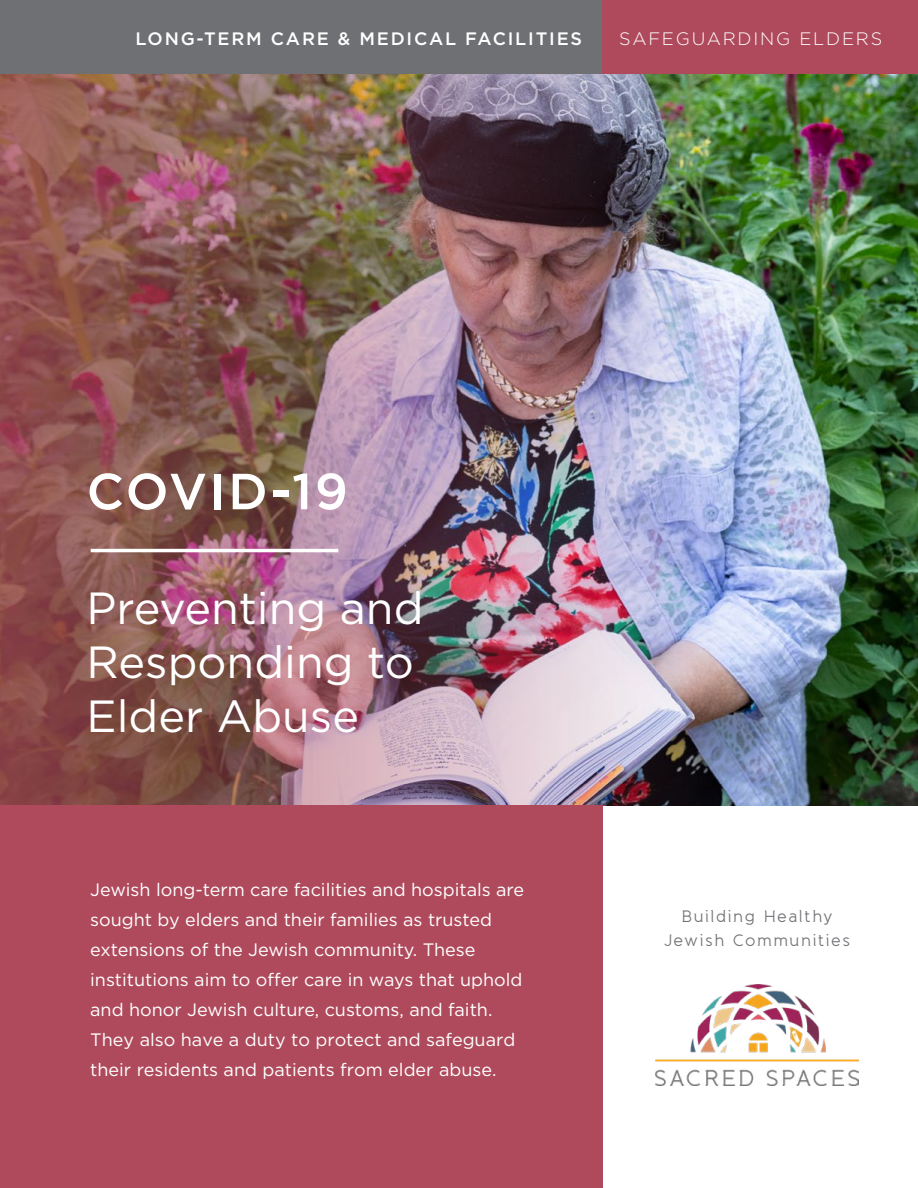
<style>
.page{position:relative;width:918px;height:1188px;background:#fff}
.page>*{position:absolute;margin:0;border:0;box-sizing:border-box;transform-origin:0 0}
.t1{font:500 50.7px "Gotham";letter-spacing:.05em;color:#fff}
.t2{font:45px/54px "Gotham";color:#fff}
.t3{font:18px/30px "Gotham";color:#fff}
.t4{font:500 18px "Gotham";letter-spacing:.1em;color:#fff}
.t5{font:300 18px "Gotham";letter-spacing:.1em;color:#fff}
.t6{font:16.5px/24px "Banda";letter-spacing:.085em;color:#6e7073;text-align:center}
</style>
<div class="page">
<img style="left:0;top:73px;width:918px;height:733px">
<div style="left:0;top:806px;width:603px;height:382px;background:#af4a5c"></div>
<div style="left:0;top:0;width:603px;height:73px;background:#6e7073"></div>
<div style="left:603px;top:0;width:315px;height:73px;background:#af4a5c"></div>
<hr style="left:91px;top:549px;width:247px;height:3px;background:#fff">
<img style="left:656px;top:984px;width:203px;height:101px">
<p class="t4" style="left:135px;top:26px;width:448px">LONG-TERM CARE &amp; MEDICAL FACILITIES</p>
<p class="t5" style="left:619px;top:27px;width:264px">SAFEGUARDING ELDERS</p>
<h1 class="t1" style="left:87px;top:458px;width:263px">COVID-19</h1>
<h2 class="t2" style="left:87px;top:580px;width:339px">Preventing and<br>Responding to<br>Elder Abuse</h2>
<p class="t3" style="left:90px;top:874px;width:435px">Jewish long-term care facilities and hospitals are sought by elders and their families as trusted extensions of the Jewish community. These institutions aim to offer care in ways that uphold and honor Jewish culture, customs, and faith.<br>They also have a duty to protect and safeguard their residents and patients from elder abuse.</p>
<p class="t6" style="left:664px;top:904px;width:188px">Building Healthy<br>Jewish Communities</p>
</div>
